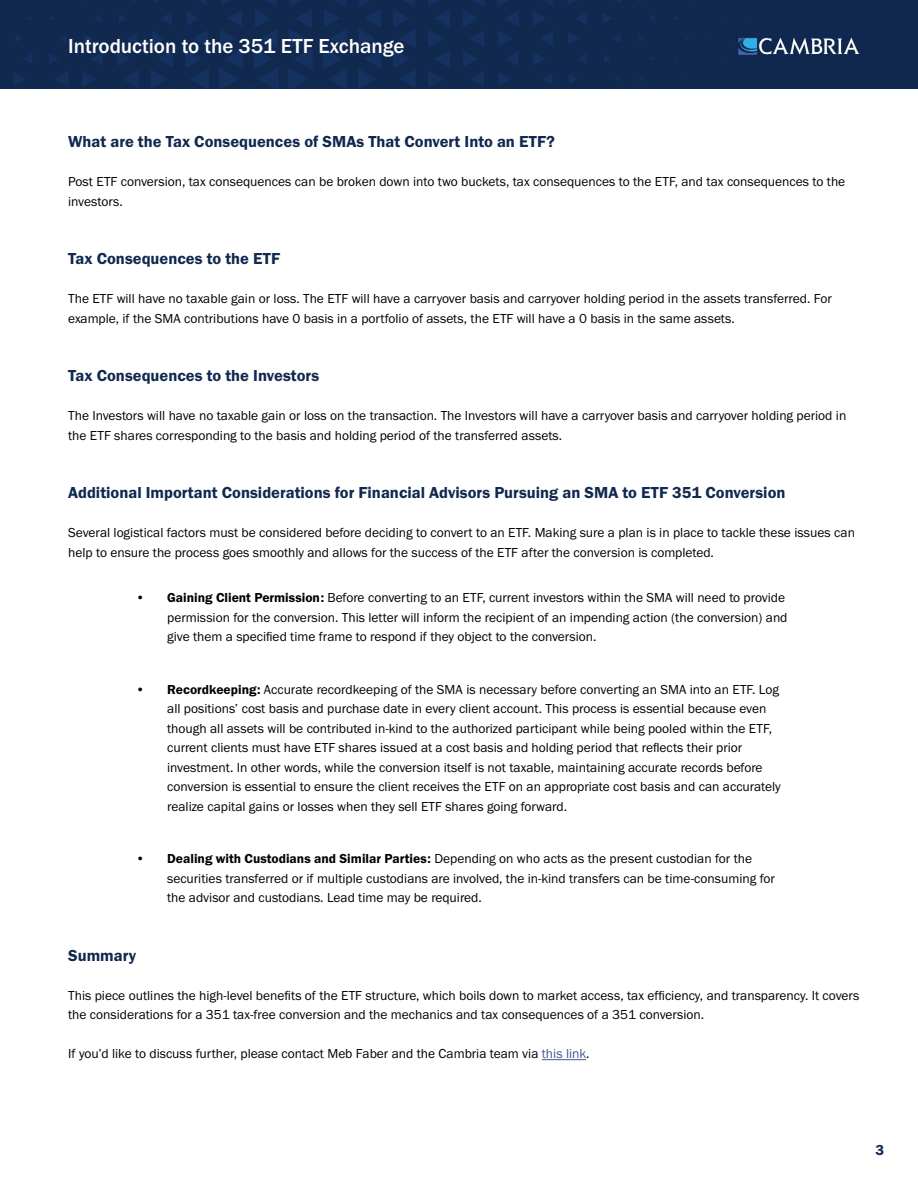
<style>
.page{position:relative;width:918px;height:1188px;background:#fff}
.page>*{position:absolute;margin:0;border:0;box-sizing:border-box;transform-origin:0 0}
.t1{font:500 21px "Franklin Gothic URW";color:#fff}
.t2{font:16.5px "Franklin Gothic URW Dem";color:#11284f}
.t3{font:15px "Franklin Gothic URW Dem";color:#11284f}
.t4{font:13.5px/19.5px "Franklin Gothic URW Boo";color:#000}
.s1{font-family:"Franklin Gothic URW Dem"}
.s2{color:#465792}
</style>
<div class="page">
<img style="left:0;top:0;width:918px;height:88px">
<img style="left:733px;top:34px;width:136px;height:26px">
<hr style="left:542px;top:1059px;width:44px;height:1px;background:#465792">
<h1 class="t1" style="left:68px;top:33px;width:338px">Introduction to the 351 ETF Exchange</h1>
<p class="t2" style="left:68px;top:131px;width:488px">What are the Tax Consequences of SMAs That Convert Into an ETF?</p>
<p class="t4" style="left:68px;top:172px;width:779px">Post ETF conversion, tax consequences can be broken down into two buckets, tax consequences to the ETF, and tax consequences to the investors.</p>
<p class="t2" style="left:68px;top:248px;width:214px">Tax Consequences to the ETF</p>
<p class="t4" style="left:68px;top:289px;width:765px">The ETF will have no taxable gain or loss. The ETF will have a carryover basis and carryover holding period in the assets transferred. For example, if the SMA contributions have 0 basis in a portfolio of assets, the ETF will have a 0 basis in the same assets.</p>
<p class="t2" style="left:68px;top:365px;width:252px">Tax Consequences to the Investors</p>
<p class="t4" style="left:68px;top:406px;width:780px">The Investors will have no taxable gain or loss on the transaction. The Investors will have a carryover basis and carryover holding period in the ETF shares corresponding to the basis and holding period of the transferred assets.</p>
<p class="t2" style="left:68px;top:482px;width:719px">Additional Important Considerations for Financial Advisors Pursuing an SMA to ETF 351 Conversion</p>
<p class="t4" style="left:68px;top:523px;width:788px">Several logistical factors must be considered before deciding to convert to an ETF. Making sure a plan is in place to tackle these issues can help to ensure the process goes smoothly and allows for the success of the ETF after the conversion is completed.</p>
<p class="t4" style="left:167px;top:588px;width:622px;text-indent:-31px">• <span class="s1">Gaining Client Permission:</span> Before converting to an ETF, current investors within the SMA will need to provide permission for the conversion. This letter will inform the recipient of an impending action (the conversion) and give them a specified time frame to respond if they object to the conversion.</p>
<p class="t4" style="left:167px;top:679px;width:615px;text-indent:-31px">• <span class="s1">Recordkeeping:</span> Accurate recordkeeping of the SMA is necessary before converting an SMA into an ETF. Log all positions’ cost basis and purchase date in every client account. This process is essential because even though all assets will be contributed in-kind to the authorized participant while being pooled within the ETF, current clients must have ETF shares issued at a cost basis and holding period that reflects their prior investment. In other words, while the conversion itself is not taxable, maintaining accurate records before conversion is essential to ensure the client receives the ETF on an appropriate cost basis and can accurately realize capital gains or losses when they sell ETF shares going forward.</p>
<p class="t4" style="left:167px;top:849px;width:609px;text-indent:-31px">• <span class="s1">Dealing with Custodians and Similar Parties:</span> Depending on who acts as the present custodian for the securities transferred or if multiple custodians are involved, the in-kind transfers can be time-consuming for the advisor and custodians. Lead time may be required.</p>
<p class="t2" style="left:68px;top:945px;width:70px">Summary</p>
<p class="t4" style="left:68px;top:985px;width:793px">This piece outlines the high-level benefits of the ETF structure, which boils down to market access, tax efficiency, and transparency. It covers the considerations for a 351 tax-free conversion and the mechanics and tax consequences of a 351 conversion.</p>
<p class="t4" style="left:68px;top:1044px;width:523px">If you’d like to discuss further, please contact Meb Faber and the Cambria team via <span class="s2">this link</span>.</p>
<p class="t3" style="left:876px;top:1141px;width:10px">3</p>
</div>
